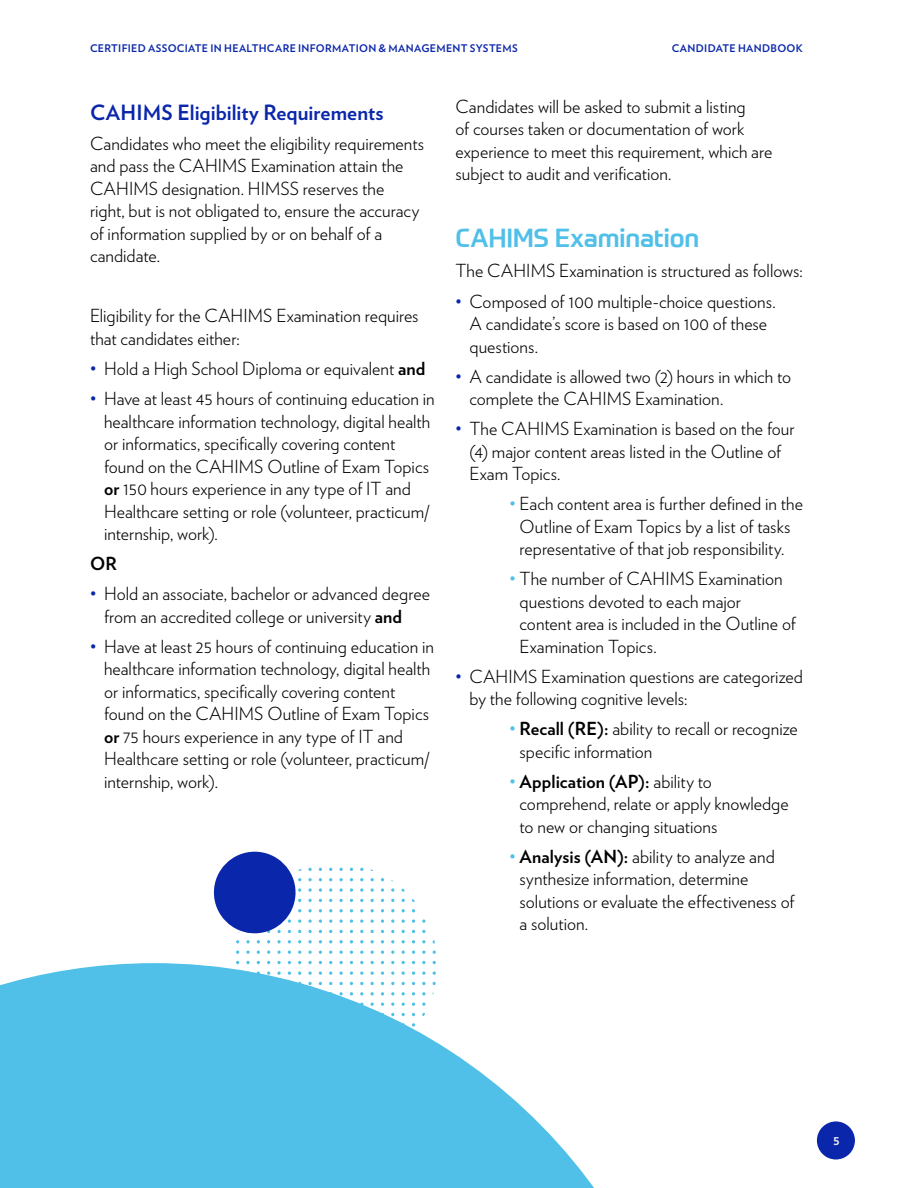
<style>
.page{position:relative;width:918px;height:1188px;background:#fff}
.page>*{position:absolute;margin:0;border:0;box-sizing:border-box;transform-origin:0 0}
.t1{font:500 25.5px "Prometo";letter-spacing:-.01em;color:#50c0e8}
.t2{font:700 21px "Verlag";letter-spacing:.005em;color:#0a26aa}
.t3{font:300 18px/22.5px "Verlag";color:#000}
.t4{font:700 18px "Verlag";color:#000}
.t5{font:700 13.5px "Verlag";color:#eceeef}
.t6{font:700 10.5px "Verlag";letter-spacing:.03em;color:#0a26aa}
.s1{color:#0a26aa}
.s2{font-weight:700}
.s3{color:#50c0e8}
</style>
<div class="page">
<div style="left:816px;top:1121px;width:40px;height:39px;background:#0a26aa;border-radius:50%"></div>
<div style="left:815px;top:1120px;width:41px;height:41px;border:2px solid #fff;border-radius:50%"></div>
<svg style="left:288px;top:919px;width:3px;height:4px"></svg>
<svg style="left:277px;top:930px;width:4px;height:3px"></svg>
<svg style="left:246px;top:940px;width:4px;height:3px"></svg>
<svg style="left:277px;top:940px;width:4px;height:3px"></svg>
<svg style="left:246px;top:951px;width:4px;height:3px"></svg>
<svg style="left:308px;top:899px;width:4px;height:3px"></svg>
<svg style="left:339px;top:899px;width:4px;height:3px"></svg>
<svg style="left:308px;top:909px;width:4px;height:3px"></svg>
<svg style="left:298px;top:919px;width:3px;height:4px"></svg>
<svg style="left:308px;top:919px;width:4px;height:4px"></svg>
<svg style="left:319px;top:919px;width:3px;height:4px"></svg>
<svg style="left:339px;top:919px;width:4px;height:4px"></svg>
<svg style="left:350px;top:919px;width:3px;height:4px"></svg>
<svg style="left:308px;top:930px;width:4px;height:3px"></svg>
<svg style="left:339px;top:930px;width:4px;height:3px"></svg>
<svg style="left:308px;top:868px;width:4px;height:3px"></svg>
<svg style="left:339px;top:868px;width:4px;height:3px"></svg>
<svg style="left:308px;top:878px;width:4px;height:3px"></svg>
<svg style="left:339px;top:878px;width:4px;height:3px"></svg>
<svg style="left:298px;top:888px;width:3px;height:4px"></svg>
<svg style="left:308px;top:888px;width:4px;height:4px"></svg>
<svg style="left:319px;top:888px;width:3px;height:4px"></svg>
<svg style="left:329px;top:888px;width:3px;height:4px"></svg>
<svg style="left:339px;top:888px;width:4px;height:4px"></svg>
<svg style="left:350px;top:888px;width:3px;height:4px"></svg>
<svg style="left:381px;top:919px;width:3px;height:4px"></svg>
<svg style="left:360px;top:888px;width:3px;height:4px"></svg>
<svg style="left:381px;top:888px;width:3px;height:4px"></svg>
<svg style="left:412px;top:919px;width:3px;height:4px"></svg>
<svg style="left:0;top:963px;width:594px;height:225px;fill:#50c0e8"></svg>
<div style="left:214px;top:852px;width:82px;height:81px;background:#0a26aa;border-radius:50%"></div>
<p class="t6" style="left:90px;top:40px;width:429px">CERTIFIED ASSOCIATE IN HEALTHCARE INFORMATION &amp; MANAGEMENT SYSTEMS</p>
<p class="t6" style="left:672px;top:40px;width:133px">CANDIDATE HANDBOOK</p>
<p class="t2" style="left:90px;top:96px;width:295px">CAHIMS Eligibility Requirements</p>
<p class="t3" style="left:90px;top:131px;width:336px">Candidates who meet the eligibility requirements and pass the CAHIMS Examination attain the CAHIMS designation. HIMSS reserves the<br>right, but is not obligated to, ensure the accuracy of information supplied by or on behalf of a candidate.</p>
<p class="t3" style="left:90px;top:304px;width:330px">Eligibility for the CAHIMS Examination requires that candidates either:</p>
<p class="t3" style="left:90px;top:356px;width:337px"><span class="s1">•</span> Hold a High School Diploma or equivalent <span class="s2">and</span></p>
<p class="t3" style="left:104px;top:386px;width:332px;text-indent:-14px"><span class="s1">•</span> Have at least 45 hours of continuing education in healthcare information technology, digital health or informatics, specifically covering content found on the CAHIMS Outline of Exam Topics <span class="s2">or</span> 150 hours experience in any type of IT and Healthcare setting or role (volunteer, practicum/ internship, work).</p>
<p class="t4" style="left:90px;top:549px;width:28px">OR</p>
<p class="t3" style="left:104px;top:581px;width:327px;text-indent:-14px"><span class="s1">•</span> Hold an associate, bachelor or advanced degree from an accredited college or university <span class="s2">and</span></p>
<p class="t3" style="left:104px;top:634px;width:332px;text-indent:-14px"><span class="s1">•</span> Have at least 25 hours of continuing education in healthcare information technology, digital health or informatics, specifically covering content found on the CAHIMS Outline of Exam Topics <span class="s2">or</span> 75 hours experience in any type of IT and Healthcare setting or role (volunteer, practicum/ internship, work).</p>
<p class="t3" style="left:455px;top:94px;width:318px">Candidates will be asked to submit a listing<br>of courses taken or documentation of work experience to meet this requirement, which are subject to audit and verification.</p>
<h1 class="t1" style="left:455px;top:223px;width:245px">CAHIMS Examination</h1>
<p class="t3" style="left:455px;top:259px;width:349px">The CAHIMS Examination is structured as follows:</p>
<p class="t3" style="left:469px;top:289px;width:308px;text-indent:-14px"><span class="s1">•</span> Composed of 100 multiple-choice questions.<br>A candidate’s score is based on 100 of these questions.</p>
<p class="t3" style="left:469px;top:364px;width:323px;text-indent:-14px"><span class="s1">•</span> A candidate is allowed two (2) hours in which to complete the CAHIMS Examination.</p>
<p class="t3" style="left:469px;top:416px;width:327px;text-indent:-14px"><span class="s1">•</span> The CAHIMS Examination is based on the four (4) major content areas listed in the Outline of<br>Exam Topics.</p>
<p class="t3" style="left:509px;top:491px;width:295px;text-align:center"><span class="s3">•</span> Each content area is further defined in the<br>Outline of Exam Topics by a list of tasks representative of that job responsibility.</p>
<p class="t3" style="left:520px;top:566px;width:278px;text-indent:-10px"><span class="s3">•</span> The number of CAHIMS Examination questions devoted to each major content area is included in the Outline of<br>Examination Topics.</p>
<p class="t3" style="left:469px;top:664px;width:335px;text-indent:-14px"><span class="s1">•</span> CAHIMS Examination questions are categorized by the following cognitive levels:</p>
<p class="t3" style="left:520px;top:716px;width:280px;text-indent:-10px"><span class="s3">•</span> <span class="s2">Recall (RE):</span> ability to recall or recognize specific information</p>
<p class="t3" style="left:520px;top:769px;width:271px;text-indent:-10px"><span class="s3">•</span> <span class="s2">Application (AP):</span> ability to comprehend, relate or apply knowledge to new or changing situations</p>
<p class="t3" style="left:520px;top:844px;width:276px;text-indent:-10px"><span class="s3">•</span> <span class="s2">Analysis (AN):</span> ability to analyze and synthesize information, determine solutions or evaluate the effectiveness of a solution.</p>
<p class="t5" style="left:833px;top:1130px;width:8px">5</p>
</div>
